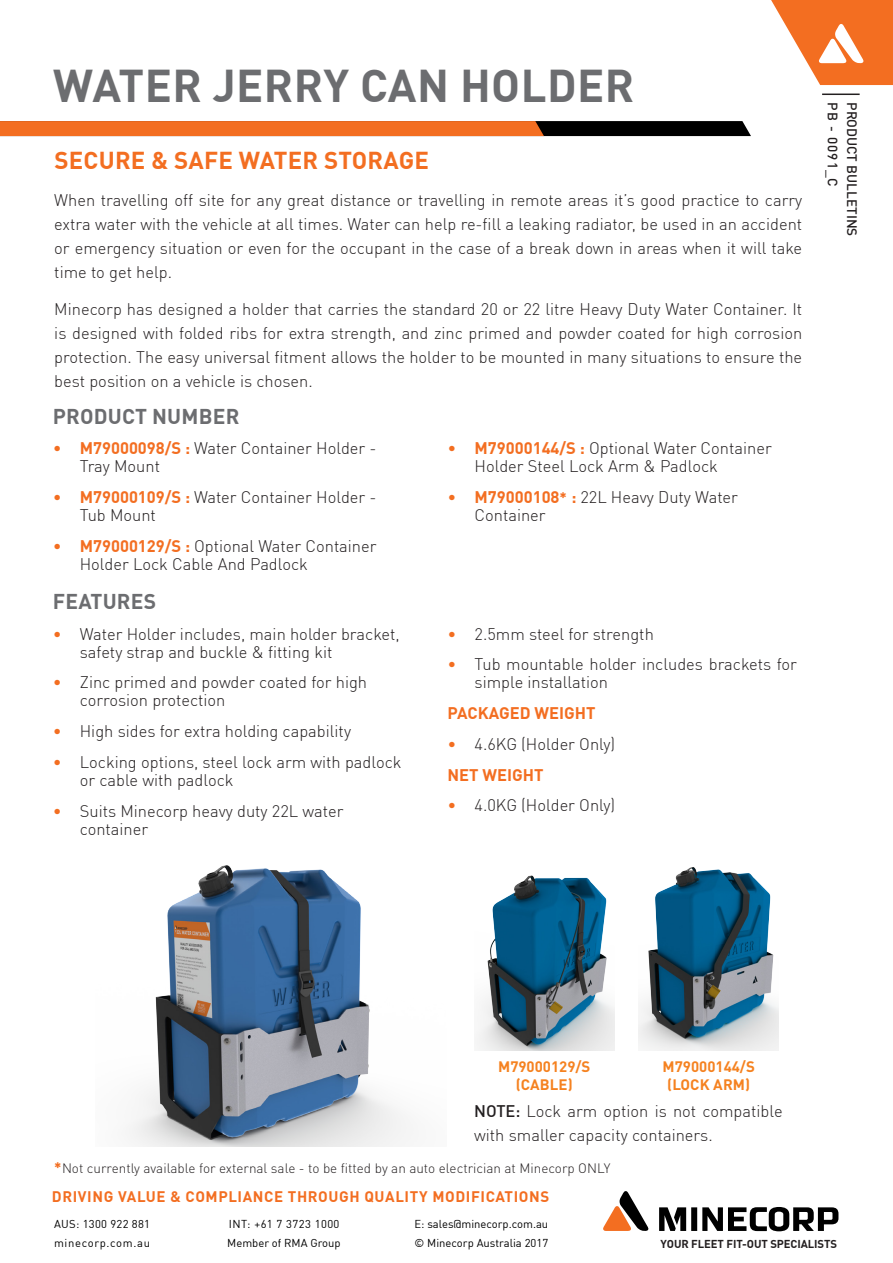
<style>
.page{position:relative;width:893px;height:1263px;background:#fff}
.page>*{position:absolute;margin:0;border:0;box-sizing:border-box;transform-origin:0 0}
.t1{font:700 45px "Minecorp DINOT";letter-spacing:.01em;color:#6c6d70}
.Sub_Head{font:700 24px "Minecorp DINOT";letter-spacing:.01em;color:#f36e21}
.Features{font:700 21px "Minecorp DINOT";letter-spacing:.01em;color:#6c6d70}
.minecorp_sub{font:300 16.5px/18px "Minecorp DINOT";color:#231f20}
.minecorp_sub-2{font:700 16.5px "Minecorp DINOT";color:#f36e21}
.t2{font:700 15px "Minecorp DINOT";letter-spacing:.04em;color:#f36e21}
.Part_Number{font:700 15px/18px "DINOT";color:#f58220;text-align:center}
.minecorp_sub-3{font:300 13.5px "DINOT";color:#231f20}
.minecorp_sub-4{font:500 13.5px "Minecorp DINOT";color:#231f20}
.t3{font:11.25px "Minecorp DINOT";color:#000}
.minecorp_sub-5{font:700 11.25px "Minecorp DINOT";letter-spacing:-.01em;color:#231f20}
.t4{font:11.25px "Minecorp DINOT";letter-spacing:.04em;color:#000}
.t5{font:11.25px "Minecorp DINOT";letter-spacing:.06em;color:#000}
.t6{font:11.25px "Minecorp DINOT";letter-spacing:.025em;color:#000}
.s1{font-family:"DINOT";color:#f36e21}
.s2{font-weight:700;color:#f36e21}
.s3{font-weight:700;font-size:15px;color:#f36e21}
.s4{font-weight:500}
.s5{font-family:"Minecorp DINOT";font-weight:700;font-size:15px;color:#f36e21}
</style>
<div class="page">
<hr style="left:822px;top:94px;width:38px;height:1px;background:#231f20">
<svg style="left:0;top:121px;width:751px;height:15px;background:#af5019"></svg>
<svg style="left:659px;top:1207px;width:179px;height:24px"></svg>
<svg style="left:603px;top:1191px;width:46px;height:40px"></svg>
<svg style="left:771px;top:0;width:122px;height:85px"></svg>
<img style="left:477px;top:875px;width:137px;height:176px">
<img style="left:638px;top:867px;width:141px;height:184px">
<img style="left:129px;top:865px;width:278px;height:281px">
<h1 class="t1" style="left:53px;top:56px;width:583px">WATER JERRY CAN HOLDER</h1>
<p class="Sub_Head" style="left:54px;top:145px;width:376px">SECURE &amp; SAFE WATER STORAGE</p>
<p class="minecorp_sub" style="left:54px;top:188px;width:749px;line-height:24px;text-align:justify">When travelling off site for any great distance or travelling in remote areas it’s good practice to carry extra water with the vehicle at all times. Water can help re-fill a leaking radiator, be used in an accident or emergency situation or even for the occupant in the case of a break down in areas when it will take time to get help.</p>
<p class="minecorp_sub" style="left:54px;top:297px;width:749px;line-height:24px;text-align:justify">Minecorp has designed a holder that carries the standard 20 or 22 litre Heavy Duty Water Container. It is designed with folded ribs for extra strength, and zinc primed and powder coated for high corrosion protection. The easy universal fitment allows the holder to be mounted in many situations to ensure the best position on a vehicle is chosen.</p>
<p class="Features" style="left:53px;top:403px;width:188px">PRODUCT NUMBER</p>
<p class="minecorp_sub" style="left:80px;top:439px;width:298px;text-indent:-27px"><span class="s1">•</span> <span class="s2">M79000098/S :</span> Water Container Holder -<br>Tray Mount</p>
<p class="minecorp_sub" style="left:80px;top:488px;width:298px;text-indent:-27px"><span class="s1">•</span> <span class="s2">M79000109/S :</span> Water Container Holder -<br>Tub Mount</p>
<p class="minecorp_sub" style="left:80px;top:537px;width:298px;text-indent:-27px"><span class="s1">•</span> <span class="s2">M79000129/S :</span> Optional Water Container<br>Holder Lock Cable And Padlock</p>
<p class="Features" style="left:53px;top:588px;width:105px">FEATURES</p>
<p class="minecorp_sub" style="left:80px;top:624px;width:321px;text-indent:-27px"><span class="s1">•</span> Water Holder includes, main holder bracket, safety strap and buckle &amp; fitting kit</p>
<p class="minecorp_sub" style="left:80px;top:673px;width:289px;text-indent:-27px"><span class="s1">•</span> Zinc primed and powder coated for high corrosion protection</p>
<p class="minecorp_sub" style="left:53px;top:722px;width:300px"><span class="s1">•</span> High sides for extra holding capability</p>
<p class="minecorp_sub" style="left:80px;top:753px;width:323px;text-indent:-27px"><span class="s1">•</span> Locking options, steel lock arm with padlock or cable with padlock</p>
<p class="minecorp_sub" style="left:80px;top:801px;width:265px;text-indent:-27px"><span class="s1">•</span> Suits Minecorp heavy duty 22L water container</p>
<p class="minecorp_sub" style="left:475px;top:439px;width:299px;text-indent:-27px"><span class="s1">•</span> <span class="s2">M79000144/S :</span> Optional Water Container<br>Holder Steel Lock Arm &amp; Padlock</p>
<p class="minecorp_sub" style="left:475px;top:488px;width:265px;text-indent:-27px"><span class="s1">•</span> <span class="s2">M79000108</span><span class="s3">*</span> <span class="s2">:</span> 22L Heavy Duty Water<br>Container</p>
<p class="minecorp_sub" style="left:448px;top:624px;width:208px"><span class="s1">•</span> 2.5mm steel for strength</p>
<p class="minecorp_sub" style="left:475px;top:655px;width:324px;text-indent:-27px"><span class="s1">•</span> Tub mountable holder includes brackets for simple installation</p>
<p class="minecorp_sub-2" style="left:448px;top:702px;width:150px">PACKAGED WEIGHT</p>
<p class="minecorp_sub" style="left:448px;top:735px;width:169px"><span class="s1">•</span> 4.6KG (Holder Only)</p>
<p class="minecorp_sub-2" style="left:448px;top:764px;width:98px">NET WEIGHT</p>
<p class="minecorp_sub" style="left:448px;top:796px;width:169px"><span class="s1">•</span> 4.0KG (Holder Only)</p>
<p class="minecorp_sub-4" style="left:841px;top:102px;width:86px;rotate:90deg">PB - 0091_C</p>
<p class="minecorp_sub-4" style="left:860px;top:102px;width:135px;rotate:90deg">PRODUCT BULLETINS</p>
<p class="Part_Number" style="left:498px;top:1057px;width:94px">M79000129/S (CABLE)</p>
<p class="Part_Number" style="left:662px;top:1057px;width:94px">M79000144/S (LOCK ARM)</p>
<p class="minecorp_sub" style="left:474px;top:1098px;width:310px;line-height:24px"><span class="s4">NOTE:</span> Lock arm option is not compatible with smaller capacity containers.</p>
<p class="minecorp_sub-3" style="left:54px;top:1160px;width:558px"><span class="s5">*</span>Not currently available for external sale - to be fitted by an auto electrician at Minecorp ONLY</p>
<p class="t2" style="left:52px;top:1186px;width:499px">DRIVING VALUE &amp; COMPLIANCE THROUGH QUALITY MODIFICATIONS</p>
<p class="t6" style="left:54px;top:1217px;width:98px">AUS: 1300 922 881</p>
<p class="t4" style="left:229px;top:1217px;width:112px">INT: +61 7 3723 1000</p>
<p class="t3" style="left:414px;top:1217px;width:135px">E: sales@minecorp.com.au</p>
<p class="t5" style="left:54px;top:1236px;width:98px">minecorp.com.au</p>
<p class="t3" style="left:227px;top:1236px;width:115px">Member of RMA Group</p>
<p class="t3" style="left:414px;top:1236px;width:135px">© Minecorp Australia 2017</p>
<p class="minecorp_sub-5" style="left:661px;top:1236px;width:178px">YOUR FLEET FIT-OUT SPECIALISTS</p>
</div>
